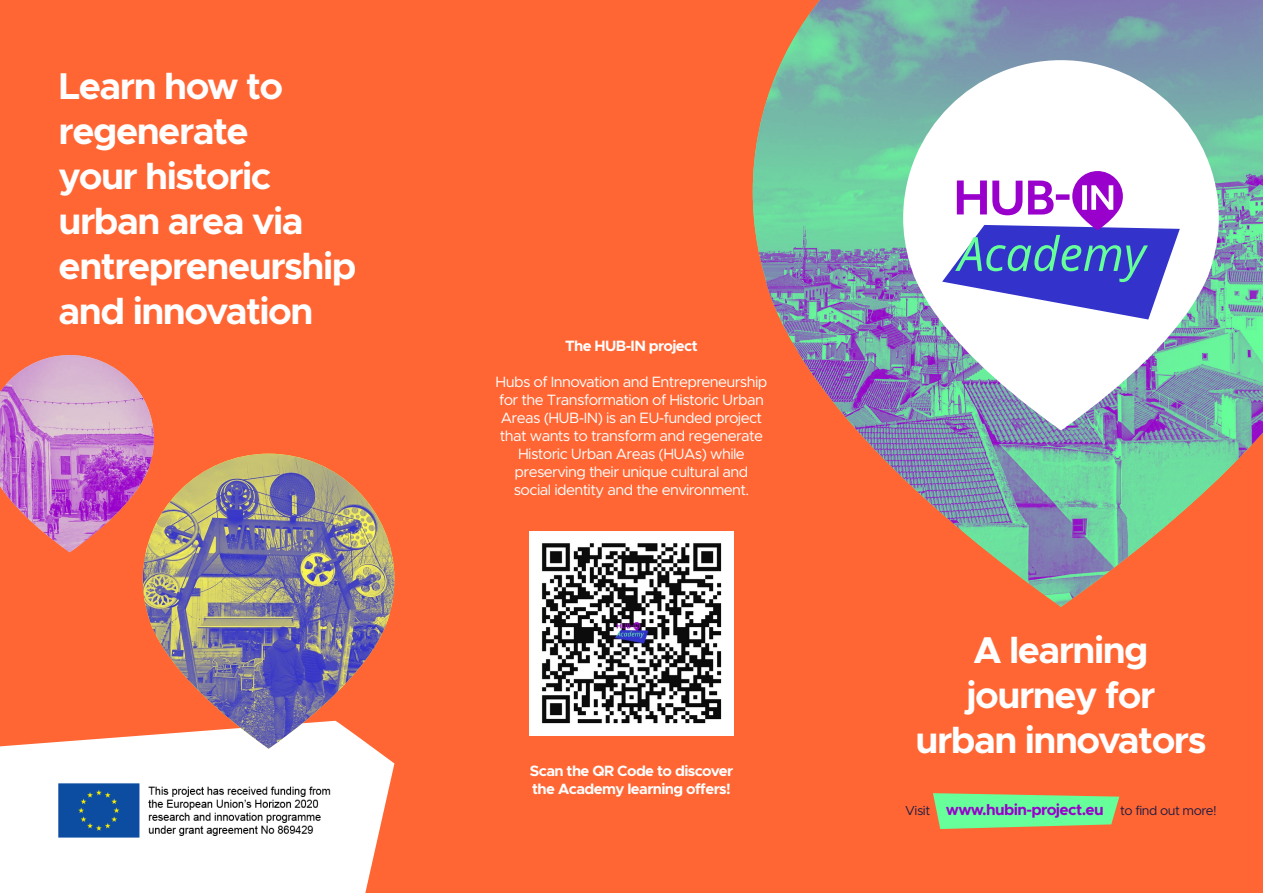
<style>
.page{position:relative;width:1263px;height:893px;background:#f63}
.page>*{position:absolute;margin:0;border:0;box-sizing:border-box;transform-origin:0 0}
.t1{font:700 37.5px/45px "Metropolis";letter-spacing:-.04em;color:#fff}
.t2{font:700 15.6px "Metropolis";letter-spacing:-.04em;color:#90c}
.t3{font:15px/18px "Metropolis";letter-spacing:-.04em;color:#fff;text-align:center}
.t4{font:700 15px/18px "Metropolis";letter-spacing:-.04em;color:#fff}
.s1{font-weight:400;font-size:13.05px;color:#1d1c44}
</style>
<div class="page">
<svg style="left:0;top:735px;width:394px;height:158px;background:#fff4f0"></svg>
<img style="left:753px;top:0;width:510px;height:607px">
<img style="left:0;top:355px;width:154px;height:197px">
<img style="left:143px;top:454px;width:251px;height:295px">
<svg style="left:903px;top:60px;width:316px;height:370px;background:#c8d7dd"></svg>
<svg style="left:942px;top:171px;width:238px;height:148px;background:#9d96e0"></svg>
<div style="left:49px;top:774px;width:304px;height:74px;background:#fff"></div>
<img style="left:58px;top:783px;width:273px;height:55px">
<svg style="left:933px;top:793px;width:186px;height:36px;background:#7ce889"></svg>
<div style="left:529px;top:531px;width:205px;height:204px;background:#fff"></div>
<img style="left:541px;top:543px;width:181px;height:181px">
<h1 class="t1" style="left:59px;top:63px;width:299px">Learn how to regenerate<br>your historic urban area via entrepreneurship and innovation</h1>
<p class="t4" style="left:565px;top:337px;width:134px">The HUB-IN project</p>
<p class="t3" style="left:496px;top:373px;width:273px">Hubs of Innovation and Entrepreneurship for the Transformation of Historic Urban Areas (HUB-IN) is an EU-funded project that wants to transform and regenerate Historic Urban Areas (HUAs) while preserving their unique cultural and social identity and the environment.</p>
<p class="t4" style="left:530px;top:762px;width:205px">Scan the QR Code to discover the Academy learning offers!</p>
<h1 class="t1" style="left:915px;top:627px;width:292px;text-align:center">A learning journey for urban innovators</h1>
<p class="t2" style="left:905px;top:799px;width:313px"><span class="s1">Visit</span> www.hubin-project.eu <span class="s1">to find out more!</span></p>
</div>
